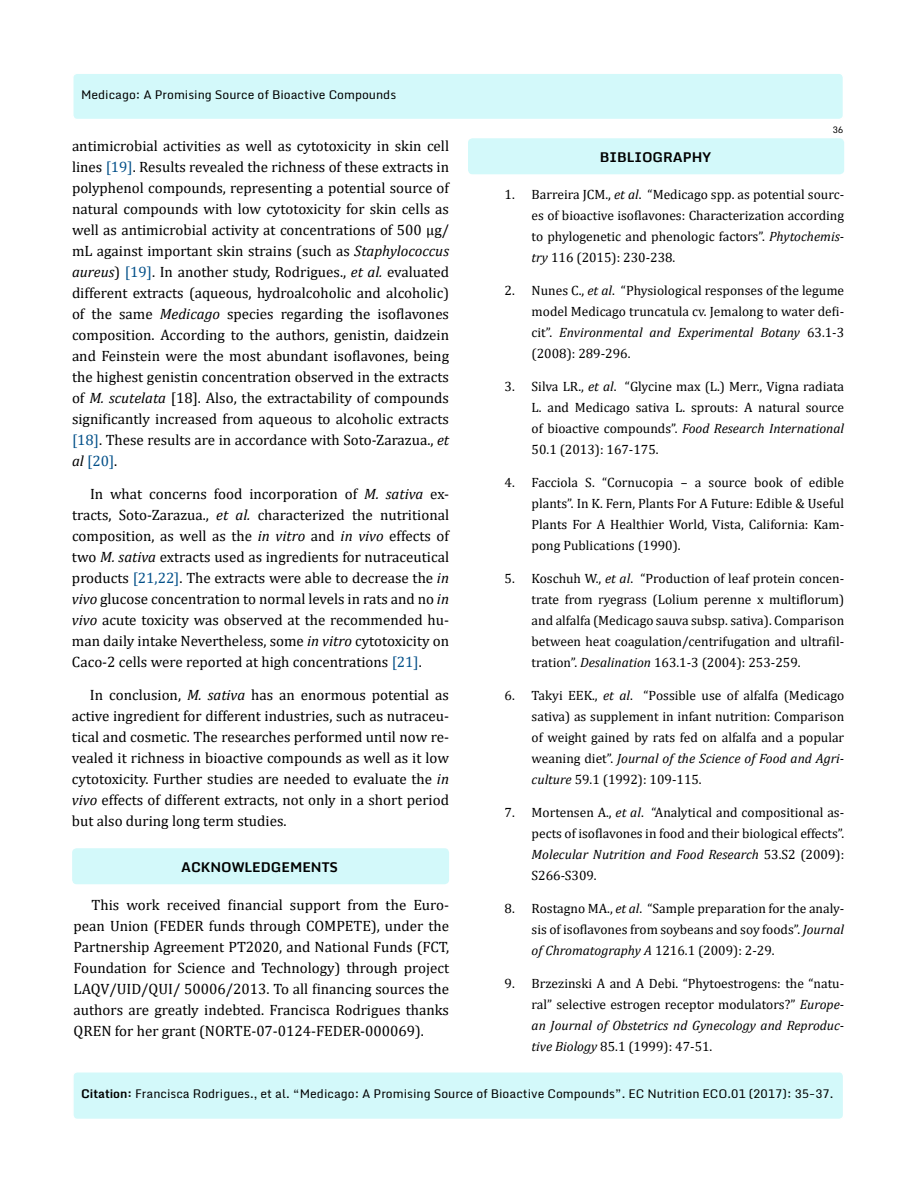
<style>
.page{position:relative;width:918px;height:1188px;background:#fff}
.page>*{position:absolute;margin:0;border:0;box-sizing:border-box;transform-origin:0 0}
.t1{font:15px/21px "Cambria";color:#000;text-align:justify}
.t2{font:13.5px/21px "Cambria";color:#000;text-align:justify}
.t3{font:700 13.5px "Monda";color:#000}
.t4{font:12px "Monda";color:#000}
.t5{font:9px "Monda";color:#000}
.s1{color:#035089}
.s2{font-style:italic}
.s3{font-weight:700}
</style>
<div class="page">
<div style="left:73px;top:73px;width:770px;height:47px;background:#d3f9fa;border-radius:4px"></div>
<div style="left:72px;top:72px;width:772px;height:48px;border:2px solid #fff;border-radius:4px"></div>
<div style="left:73px;top:1072px;width:771px;height:47px;background:#d3f9fa;border-radius:4px"></div>
<div style="left:72px;top:1071px;width:772px;height:49px;border:2px solid #fff;border-radius:4px"></div>
<div style="left:468px;top:138px;width:376px;height:36px;background:#d3f9fa;border-radius:4px"></div>
<div style="left:72px;top:848px;width:377px;height:36px;background:#d3f9fa;border-radius:4px"></div>
<p class="t4" style="left:81px;top:87px;width:317px">Medicago: A Promising Source of Bioactive Compounds</p>
<p class="t1" style="left:72px;top:135px;width:379px">antimicrobial activities as well as cytotoxicity in skin cell lines <span class="s1">[19]</span>. Results revealed the richness of these extracts in polyphenol compounds, representing a potential source of natural compounds with low cytotoxicity for skin cells as well as antimicrobial activity at concentrations of 500 µg/ mL against important skin strains (such as <span class="s2">Staphylococcus aureus</span>) <span class="s1">[19]</span>. In another study, Rodrigues., <span class="s2">et al.</span> evaluated different extracts (aqueous, hydroalcoholic and alcoholic) of the same <span class="s2">Medicago</span> species regarding the isoflavones composition. According to the authors, genistin, daidzein and Feinstein were the most abundant isoflavones, being the highest genistin concentration observed in the extracts of <span class="s2">M. scutelata</span> [18]. Also, the extractability of compounds significantly increased from aqueous to alcoholic extracts <span class="s1">[18]</span>. These results are in accordance with Soto-Zarazua., <span class="s2">et al</span> <span class="s1">[20]</span>.</p>
<p class="t1" style="left:72px;top:483px;width:379px;text-indent:18px">In what concerns food incorporation of <span class="s2">M. sativa</span> ex&shy;tracts, Soto-Zarazua., <span class="s2">et al.</span> characterized the nutritional composition, as well as the <span class="s2">in vitro</span> and <span class="s2">in vivo</span> effects of two <span class="s2">M. sativa</span> extracts used as ingredients for nutraceutical products <span class="s1">[21,22]</span>. The extracts were able to decrease the <span class="s2">in vivo</span> glucose concentration to normal levels in rats and no <span class="s2">in vivo</span> acute toxicity was observed at the recommended hu&shy;man daily intake Nevertheless, some <span class="s2">in vitro</span> cytotoxicity on Caco-2 cells were reported at high concentrations <span class="s1">[21]</span>.</p>
<p class="t1" style="left:72px;top:684px;width:379px;text-indent:18px">In conclusion, <span class="s2">M. sativa</span> has an enormous potential as active ingredient for different industries, such as nutraceu&shy;tical and cosmetic. The researches performed until now re&shy;vealed it richness in bioactive compounds as well as it low cytotoxicity. Further studies are needed to evaluate the <span class="s2">in vivo</span> effects of different extracts, not only in a short period but also during long term studies.</p>
<p class="t3" style="left:181px;top:856px;width:158px">ACKNOWLEDGEMENTS</p>
<p class="t1" style="left:74px;top:894px;width:377px;text-indent:18px">This work received financial support from the Euro&shy;pean Union (FEDER funds through COMPETE), under the Partnership Agreement PT2020, and National Funds (FCT, Foundation for Science and Technology) through project LAQV/UID/QUI/ 50006/2013. To all financing sources the authors are greatly indebted. Francisca Rodrigues thanks QREN for her grant (NORTE-07-0124-FEDER-000069).</p>
<p class="t3" style="left:600px;top:146px;width:113px">BIBLIOGRAPHY</p>
<p class="t5" style="left:832px;top:124px;width:12px">36</p>
<p class="t2" style="left:532px;top:184px;width:314px;text-indent:-27px">1. Barreira JCM., <span class="s2">et al</span>. “Medicago spp. as potential sourc&shy;es of bioactive isoflavones: Characterization according to phylogenetic and phenologic factors”. <span class="s2">Phytochemis&shy;try</span> 116 (2015): 230-238.</p>
<p class="t2" style="left:532px;top:280px;width:314px;text-indent:-27px">2. Nunes C., <span class="s2">et al</span>. “Physiological responses of the legume model Medicago truncatula cv. Jemalong to water defi&shy;cit”. <span class="s2">Environmental and Experimental Botany</span> 63.1-3 (2008): 289-296.</p>
<p class="t2" style="left:532px;top:376px;width:314px;text-indent:-27px">3. Silva LR., <span class="s2">et al</span>. “Glycine max (L.) Merr., Vigna radiata L. and Medicago sativa L. sprouts: A natural source of bioactive compounds”. <span class="s2">Food Research International </span>50.1 (2013): 167-175.</p>
<p class="t2" style="left:532px;top:472px;width:314px;text-indent:-27px">4. Facciola S. “Cornucopia – a source book of edible plants”. In K. Fern, Plants For A Future: Edible &amp; Useful Plants For A Healthier World, Vista, California: Kam&shy;pong Publications (1990).</p>
<p class="t2" style="left:532px;top:568px;width:314px;text-indent:-27px">5. Koschuh W., <span class="s2">et al</span>. “Production of leaf protein concen&shy;trate from ryegrass (Lolium perenne x multiflorum) and alfalfa (Medicago sauva subsp. sativa). Comparison between heat coagulation/centrifugation and ultrafil&shy;tration”. <span class="s2">Desalination</span> 163.1-3 (2004): 253-259.</p>
<p class="t2" style="left:532px;top:685px;width:314px;text-indent:-27px">6. Takyi EEK., <span class="s2">et al</span>. “Possible use of alfalfa (Medicago sativa) as supplement in infant nutrition: Comparison of weight gained by rats fed on alfalfa and a popular weaning diet”. <span class="s2">Journal of the Science of Food and Agri&shy;culture</span> 59.1 (1992): 109-115.</p>
<p class="t2" style="left:532px;top:802px;width:314px;text-indent:-27px">7. Mortensen A., <span class="s2">et al</span>. “Analytical and compositional as&shy;pects of isoflavones in food and their biological effects”.<br><span class="s2">Molecular Nutrition and Food Research</span> 53.S2 (2009):<br>S266-S309.</p>
<p class="t2" style="left:532px;top:898px;width:314px;text-indent:-27px">8. Rostagno MA., <span class="s2">et al</span>. “Sample preparation for the analy&shy;sis of isoflavones from soybeans and soy foods”. <span class="s2">Journal of Chromatography A</span> 1216.1 (2009): 2-29.</p>
<p class="t2" style="left:532px;top:973px;width:314px;text-indent:-27px">9. Brzezinski A and A Debi. “Phytoestrogens: the “natu&shy;ral” selective estrogen receptor modulators?” <span class="s2">Europe&shy;an Journal of Obstetrics nd Gynecology and Reproduc&shy;tive Biology</span> 85.1 (1999): 47-51.</p>
<p class="t4" style="left:81px;top:1086px;width:754px"><span class="s3">Citation:</span> Francisca Rodrigues., et al. “Medicago: A Promising Source of Bioactive Compounds”. EC Nutrition ECO.01 (2017): 35-37.</p>
</div>
